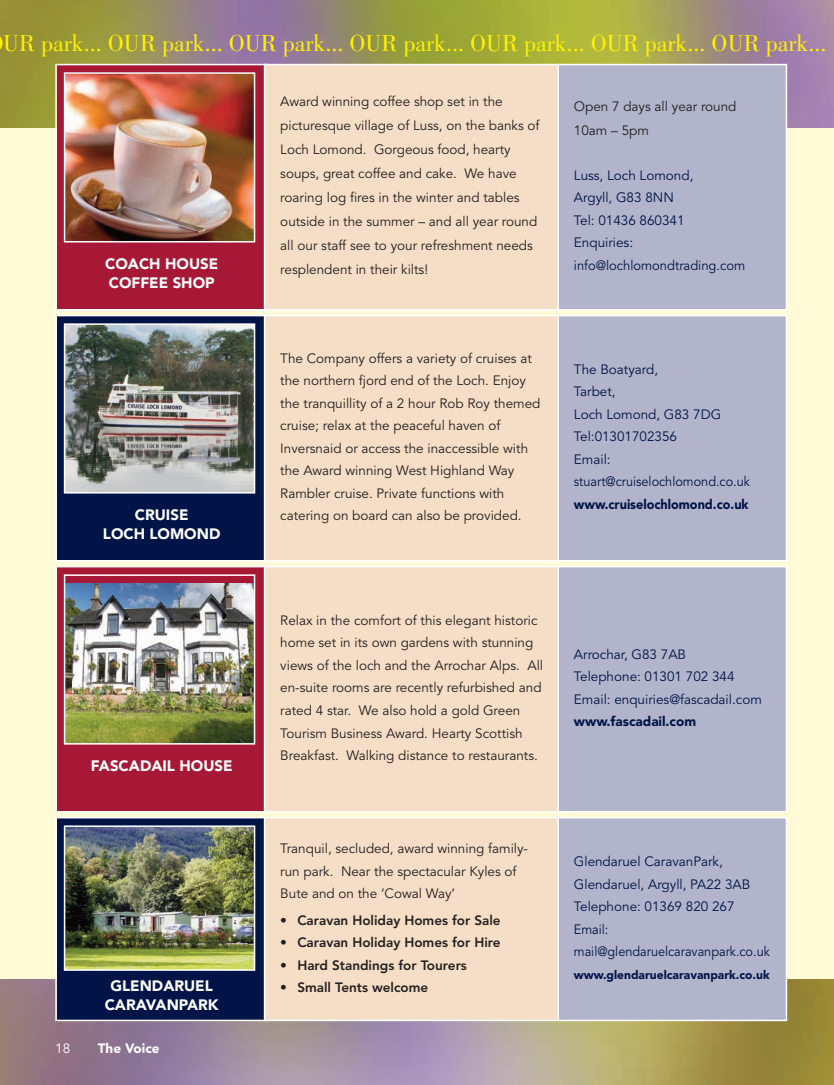
<style>
.page{position:relative;width:834px;height:1085px;background:#fff}
.page>*{position:absolute;margin:0;border:0;box-sizing:border-box;transform-origin:0 0}
.t1{font:24px "Bodoni";color:#fff101}
.t2{font:900 15px/19.5px "Avenir";color:#fff;text-align:center}
.t3{font:13.5px/22.5px "Avenir";color:#231f20}
.t4{font:13.5px/22.5px "Avenir";color:#001447}
.t5{font:800 13.5px "Avenir";color:#231f20}
.t6{font:900 13.5px "Avenir";color:#001447;scale:.94 1}
.t7{font:900 13.5px "Avenir";color:#001447}
.t8{font:900 13.5px "Avenir";color:#fff}
.t9{font:13.5px "Avenir";color:#fff}
.t10{font:900 12px "Avenir";color:#001447}
</style>
<div class="page">
<img style="left:0;top:0;width:833px;height:1084px">
<div style="left:0;top:128px;width:833px;height:850px;background:#fffbd6"></div>
<div style="left:57px;top:65px;width:209px;height:244px;background:#a61836"></div>
<div style="left:55px;top:64px;width:213px;height:246px;border:2px solid #fff"></div>
<div style="left:265px;top:65px;width:295px;height:244px;background:#f5dec5"></div>
<div style="left:264px;top:64px;width:297px;height:246px;border:2px solid #fff"></div>
<div style="left:559px;top:65px;width:226px;height:244px;background:#b1b4ca"></div>
<div style="left:557px;top:64px;width:230px;height:246px;border:2px solid #fff"></div>
<div style="left:57px;top:567px;width:209px;height:244px;background:#a61836"></div>
<div style="left:55px;top:566px;width:213px;height:246px;border:2px solid #fff"></div>
<div style="left:265px;top:567px;width:295px;height:244px;background:#f5dec5"></div>
<div style="left:264px;top:566px;width:297px;height:246px;border:2px solid #fff"></div>
<div style="left:559px;top:567px;width:226px;height:244px;background:#b1b4ca"></div>
<div style="left:557px;top:566px;width:230px;height:246px;border:2px solid #fff"></div>
<div style="left:57px;top:818px;width:209px;height:201px;background:#001447"></div>
<div style="left:55px;top:816px;width:213px;height:204px;border:2px solid #fff"></div>
<div style="left:265px;top:818px;width:295px;height:201px;background:#f5dec5"></div>
<div style="left:264px;top:816px;width:297px;height:204px;border:2px solid #fff"></div>
<div style="left:559px;top:818px;width:226px;height:201px;background:#b1b4ca"></div>
<div style="left:557px;top:816px;width:230px;height:204px;border:2px solid #fff"></div>
<div style="left:57px;top:316px;width:209px;height:244px;background:#001447"></div>
<div style="left:55px;top:315px;width:213px;height:246px;border:2px solid #fff"></div>
<div style="left:265px;top:316px;width:295px;height:244px;background:#f5dec5"></div>
<div style="left:264px;top:315px;width:297px;height:246px;border:2px solid #fff"></div>
<div style="left:559px;top:316px;width:226px;height:244px;background:#b1b4ca"></div>
<div style="left:557px;top:315px;width:230px;height:246px;border:2px solid #fff"></div>
<img style="left:67px;top:75px;width:185px;height:164px">
<div style="left:64px;top:72px;width:191px;height:170px;border:2px solid #fff"></div>
<img style="left:67px;top:326px;width:185px;height:164px">
<div style="left:64px;top:323px;width:191px;height:170px;border:2px solid #fff"></div>
<img style="left:67px;top:583px;width:185px;height:158px">
<div style="left:64px;top:574px;width:191px;height:170px;border:2px solid #fff"></div>
<img style="left:67px;top:828px;width:185px;height:139px">
<div style="left:64px;top:825px;width:191px;height:145px;border:2px solid #fff"></div>
<h1 class="t1" style="left:3px;top:34px;width:824px">UR park... OUR park... OUR park... OUR park... OUR park... OUR park... OUR park...</h1>
<p class="t2" style="left:105px;top:255px;width:114px;text-align:left">COACH HOUSE<br>COFFEE SHOP</p>
<p class="t2" style="left:103px;top:506px;width:119px">CRUISE<br>LOCH LOMOND</p>
<p class="t2" style="left:91px;top:757px;width:143px">FASCADAIL HOUSE</p>
<p class="t2" style="left:105px;top:977px;width:115px">GLENDARUEL<br>CARAVANPARK</p>
<p class="t9" style="left:55px;top:1042px;width:16px">18</p>
<p class="t8" style="left:98px;top:1042px;width:63px">The Voice</p>
<p class="t3" style="left:280px;top:91px;width:261px;line-height:24px">Award winning coffee shop set in the picturesque village of Luss, on the banks of Loch Lomond. Gorgeous food, hearty soups, great coffee and cake. We have roaring log fires in the winter and tables outside in the summer – and all year round all our staff see to your refreshment needs resplendent in their kilts!</p>
<p class="t3" style="left:574px;top:95px;width:164px;line-height:24px">Open 7 days all year round<br>10am – 5pm</p>
<p class="t4" style="left:574px;top:165px;width:173px">Luss, Loch Lomond,<br>Argyll, G83 8NN<br>Tel: 01436 860341<br>Enquiries: info@lochlomondtrading.com</p>
<p class="t3" style="left:280px;top:348px;width:261px">The Company offers a variety of cruises at the northern fjord end of the Loch. Enjoy the tranquillity of a 2 hour Rob Roy themed cruise; relax at the peaceful haven of Inversnaid or access the inaccessible with the Award winning West Highland Way Rambler cruise. Private functions with catering on board can also be provided.</p>
<p class="t4" style="left:574px;top:359px;width:177px">The Boatyard,<br>Tarbet,<br>Loch Lomond, G83 7DG<br>Tel:01301702356<br>Email: stuart@cruiselochlomond.co.uk</p>
<p class="t6" style="left:574px;top:498px;width:187px">www.cruiselochlomond.co.uk</p>
<p class="t3" style="left:280px;top:610px;width:264px">Relax in the comfort of this elegant historic home set in its own gardens with stunning views of the loch and the Arrochar Alps. All en-suite rooms are recently refurbished and rated 4 star. We also hold a gold Green Tourism Business Award. Hearty Scottish Breakfast. Walking distance to restaurants.</p>
<p class="t4" style="left:574px;top:643px;width:189px">Arrochar, G83 7AB<br>Telephone: 01301 702 344<br>Email: enquiries@fascadail.com</p>
<p class="t7" style="left:574px;top:716px;width:124px">www.fascadail.com</p>
<p class="t3" style="left:280px;top:838px;width:249px">Tranquil, secluded, award winning family&shy;run park. Near the spectacular Kyles of<br>Bute and on the ‘Cowal Way’</p>
<p class="t5" style="left:280px;top:914px;width:222px">• Caravan Holiday Homes for Sale</p>
<p class="t5" style="left:280px;top:936px;width:222px">• Caravan Holiday Homes for Hire</p>
<p class="t5" style="left:280px;top:959px;width:188px">• Hard Standings for Tourers</p>
<p class="t5" style="left:280px;top:981px;width:149px">• Small Tents welcome</p>
<p class="t4" style="left:574px;top:851px;width:197px">Glendaruel CaravanPark,<br>Glendaruel, Argyll, PA22 3AB<br>Telephone: 01369 820 267<br>Email: mail@glendaruelcaravanpark.co.uk</p>
<p class="t10" style="left:574px;top:969px;width:197px">www.glendaruelcaravanpark.co.uk</p>
</div>
